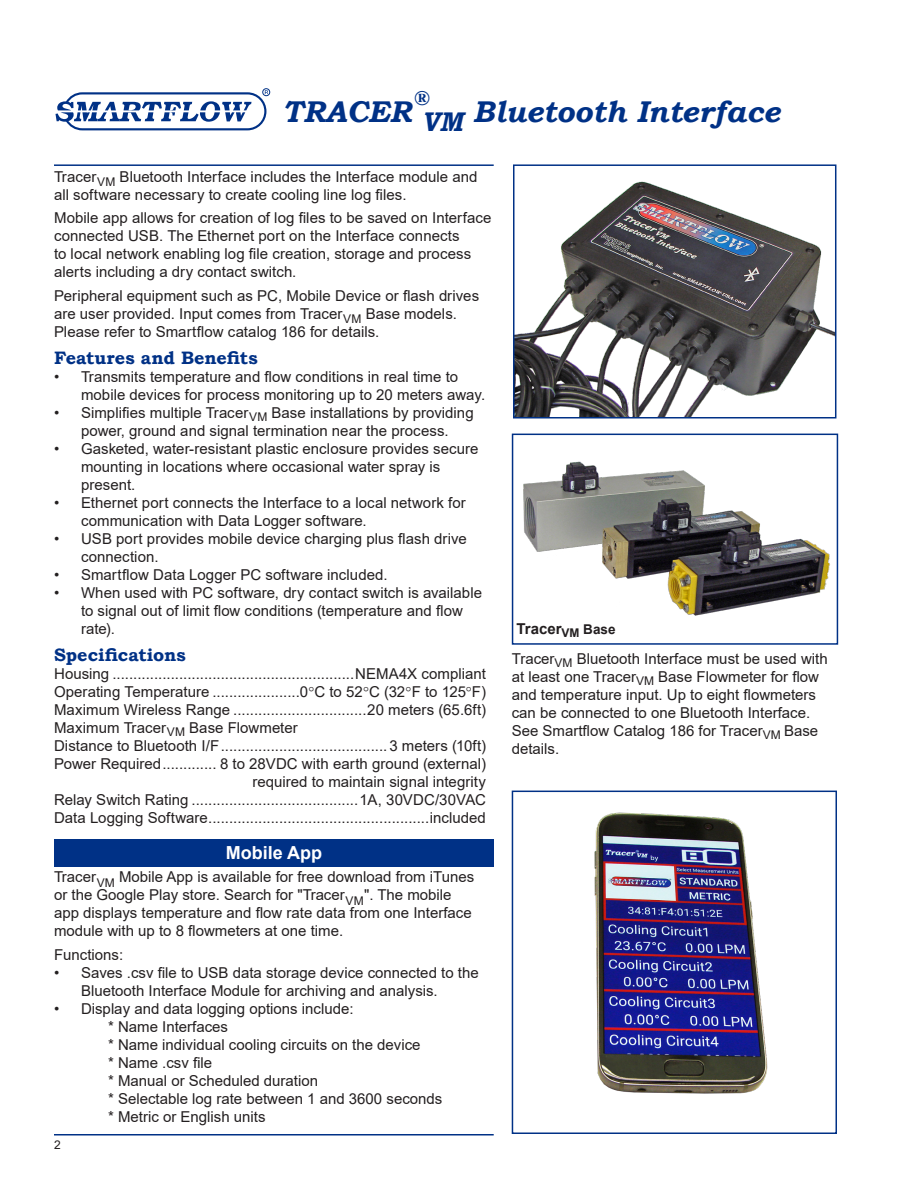
<style>
.page{position:relative;width:918px;height:1188px;background:#fff}
.page>*{position:absolute;margin:0;border:0;box-sizing:border-box;transform-origin:0 0}
.t1{font:italic 700 30px "Bookman Old Style";color:#003186}
.t2{font:italic 700 21px "Bookman Old Style";color:#003186}
.Part_number_descript{font:700 18px "Bookman Old Style";color:#003186}
.t3{font:700 18px "Arial";color:#fff}
.Part_number_descript-2{font:15px/18px "Arial";color:#231f20}
.t4{font:700 15px "Arial";color:#231f20}
.t5{font:12px "Arial";color:#231f20}
.s1{font-family:"Times New Roman"}
.s2{font-size:13.5px}
</style>
<div class="page">
<svg style="left:56px;top:88px;width:214px;height:43px"></svg>
<hr style="left:54px;top:164px;width:440px;height:2px;background:#003186">
<img style="left:523px;top:461px;width:307px;height:155px">
<div style="left:512px;top:434px;width:326px;height:211px;border:2px solid #003186"></div>
<div style="left:54px;top:839px;width:440px;height:28px;background:#003186"></div>
<img style="left:516px;top:181px;width:317px;height:234px">
<div style="left:513px;top:164px;width:323px;height:254px;border:2px solid #003186"></div>
<img style="left:594px;top:812px;width:174px;height:282px">
<div style="left:512px;top:791px;width:325px;height:343px;border:2px solid #003186"></div>
<hr style="left:54px;top:1134px;width:440px;height:2px;background:#003186">
<p class="t2" style="left:414px;top:83px;width:17px">®</p>
<p class="t1" style="left:282px;top:89px;width:499px">TRACER <sub>VM</sub> Bluetooth Interface</p>
<p class="Part_number_descript-2" style="left:54px;top:168px;width:425px">Tracer<sub>VM</sub> Bluetooth Interface includes the Interface module and all software necessary to create cooling line log files.</p>
<p class="Part_number_descript-2" style="left:54px;top:209px;width:439px">Mobile app allows for creation of log files to be saved on Interface connected USB. The Ethernet port on the Interface connects<br>to local network enabling log file creation, storage and process alerts including a dry contact switch.</p>
<p class="Part_number_descript-2" style="left:54px;top:286px;width:427px">Peripheral equipment such as PC, Mobile Device or flash drives are user provided. Input comes from Tracer<sub>VM</sub> Base models.<br>Please refer to Smartflow catalog 186 for details.</p>
<p class="Part_number_descript" style="left:54px;top:345px;width:205px">Features and Benefits</p>
<p class="Part_number_descript-2" style="left:81px;top:367px;width:406px;text-indent:-27px">• Transmits temperature and flow conditions in real time to mobile devices for process monitoring up to 20 meters away.</p>
<p class="Part_number_descript-2" style="left:54px;top:403px;width:421px;text-align:center">• Simplifies multiple Tracer<sub>VM</sub> Base installations by providing power, ground and signal termination near the process.</p>
<p class="Part_number_descript-2" style="left:81px;top:439px;width:399px;text-indent:-27px">• Gasketed, water-resistant plastic enclosure provides secure mounting in locations where occasional water spray is present.</p>
<p class="Part_number_descript-2" style="left:81px;top:493px;width:386px;text-indent:-27px">• Ethernet port connects the Interface to a local network for communication with Data Logger software.</p>
<p class="Part_number_descript-2" style="left:81px;top:529px;width:387px;text-indent:-27px">• USB port provides mobile device charging plus flash drive connection.</p>
<p class="Part_number_descript-2" style="left:54px;top:565px;width:335px">• Smartflow Data Logger PC software included.</p>
<p class="Part_number_descript-2" style="left:81px;top:583px;width:403px;text-indent:-27px">• When used with PC software, dry contact switch is available to signal out of limit flow conditions (temperature and flow rate).</p>
<p class="Part_number_descript" style="left:54px;top:642px;width:133px">Specifications</p>
<p class="Part_number_descript-2" style="left:54px;top:664px;width:434px">Housing ..........................................................NEMA4X compliant</p>
<p class="Part_number_descript-2" style="left:54px;top:682px;width:434px">Operating Temperature .....................0<span class="s1">°</span>C to 52<span class="s1">°</span>C (32<span class="s1">°</span>F to 125<span class="s1">°</span>F)</p>
<p class="Part_number_descript-2" style="left:54px;top:700px;width:434px">Maximum Wireless Range ................................20 meters (65.6ft)</p>
<p class="Part_number_descript-2" style="left:54px;top:718px;width:245px">Maximum Tracer<sub>VM</sub> Base Flowmeter</p>
<p class="Part_number_descript-2" style="left:54px;top:736px;width:433px">Distance to Bluetooth I/F........................................3 meters (10ft)</p>
<p class="Part_number_descript-2" style="left:54px;top:754px;width:434px">Power Required............. 8 to 28VDC with earth ground (external)</p>
<p class="Part_number_descript-2" style="left:252px;top:772px;width:235px">required to maintain signal integrity</p>
<p class="Part_number_descript-2" style="left:54px;top:790px;width:433px">Relay Switch Rating ........................................1A, 30VDC/30VAC</p>
<p class="Part_number_descript-2" style="left:54px;top:808px;width:433px">Data Logging Software.....................................................included</p>
<p class="t3" style="left:226px;top:840px;width:98px">Mobile App</p>
<p class="Part_number_descript-2" style="left:54px;top:868px;width:422px">Tracer<sub>VM</sub> Mobile App is available for free download from iTunes or the Google Play store. Search for "Tracer<sub>VM</sub>". The mobile app displays temperature and flow rate data from one Interface module with up to 8 flowmeters at one time.</p>
<p class="Part_number_descript-2" style="left:54px;top:945px;width:71px">Functions:</p>
<p class="Part_number_descript-2" style="left:81px;top:963px;width:399px;text-indent:-27px">• Saves .csv file to USB data storage device connected to the<br>Bluetooth Interface Module for archiving and analysis.</p>
<p class="Part_number_descript-2" style="left:54px;top:999px;width:301px">• Display and data logging options include:</p>
<p class="Part_number_descript-2" style="left:108px;top:1017px;width:122px">* Name Interfaces</p>
<p class="Part_number_descript-2" style="left:108px;top:1035px;width:314px">* Name individual cooling circuits on the device</p>
<p class="Part_number_descript-2" style="left:108px;top:1053px;width:106px">* Name .csv file</p>
<p class="Part_number_descript-2" style="left:108px;top:1071px;width:212px">* Manual or Scheduled duration</p>
<p class="Part_number_descript-2" style="left:108px;top:1089px;width:336px">* Selectable log rate between 1 and 3600 seconds</p>
<p class="Part_number_descript-2" style="left:108px;top:1107px;width:159px">* Metric or English units</p>
<p class="t5" style="left:54px;top:1137px;width:8px">2</p>
<p class="t4" style="left:517px;top:618px;width:101px">Tracer<sub>VM</sub> <span class="s2">Base</span></p>
<p class="Part_number_descript-2" style="left:512px;top:650px;width:317px">Tracer<sub>VM</sub> Bluetooth Interface must be used with at least one Tracer<sub>VM</sub> Base Flowmeter for flow and temperature input. Up to eight flowmeters can be connected to one Bluetooth Interface.<br>See Smartflow Catalog 186 for Tracer<sub>VM</sub> Base details.</p>
</div>
